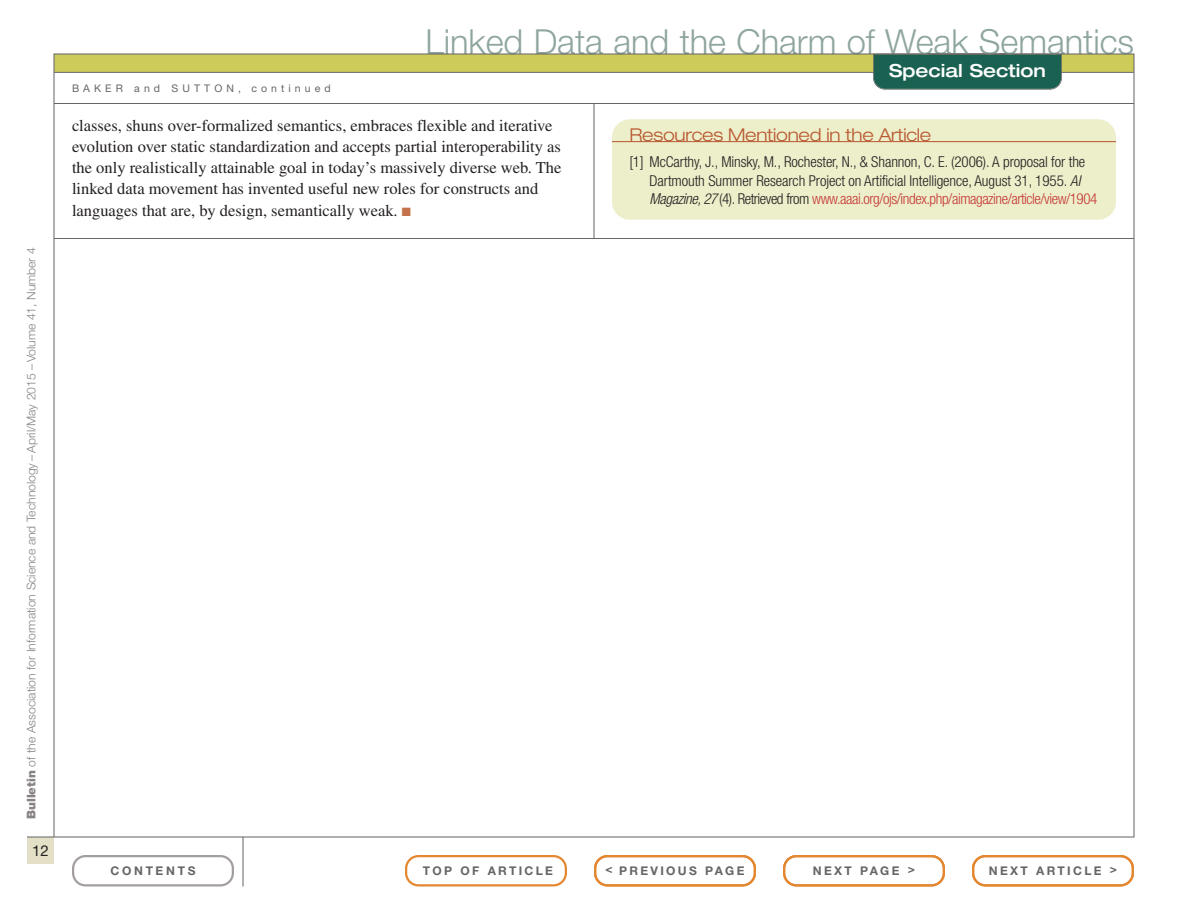
<style>
.page{position:relative;width:1188px;height:918px;background:#fff}
.page>*{position:absolute;margin:0;border:0;box-sizing:border-box;transform-origin:0 0}
.t1{font:300 34.5px "Helvetica Neue LT Std";letter-spacing:-.005em;color:#8fa59f}
.t2{font:500 expanded 18px "Helvetica Neue LT Std";color:#fff}
.t3{font:300 expanded 17.7px "Helvetica Neue LT Std";letter-spacing:-.015em;color:#b7562e}
.t4{font:16.5px/21.3px "Times LT Std";color:#231f20}
.t5{font:300 condensed 15px/18.8px "Helvetica Neue LT Std";letter-spacing:-.005em;color:#231f20}
.t6{font:15px "Helvetica Neue LT Std";color:#231f20}
.t7{font:300 12px "Helvetica Neue LT Std";letter-spacing:-.005em;color:#888383}
.t8{font:700 12px "Helvetica Neue LT Std";letter-spacing:.195em;color:#676565}
.t9{font:700 12px "Helvetica Neue LT Std";letter-spacing:.22em;color:#676565}
.t10{font:10.5px "Helvetica Neue LT Std";letter-spacing:.39em;color:#676565}
.s1{font-weight:900}
.s2{color:#c3724b}
.s3{font-style:italic}
.s4{color:#c53a36}
</style>
<div class="page">
<div style="left:54px;top:54px;width:1080px;height:18px;background:#cdcc5b"></div>
<hr style="left:54px;top:72px;width:1080px;height:1px;background:#676565">
<div style="left:27px;top:837px;width:27px;height:27px;background:#e3e0c7"></div>
<hr style="left:243px;top:837px;width:1px;height:49px;background:#646262">
<hr style="left:27px;top:837px;width:1107px;height:1px;background:#646262">
<hr style="left:54px;top:54px;width:1px;height:783px;background:#646262">
<hr style="left:1134px;top:54px;width:1px;height:783px;background:#646262">
<hr style="left:54px;top:103px;width:1080px;height:1px;background:#676565">
<hr style="left:54px;top:238px;width:1080px;height:1px;background:#676565">
<svg style="left:405px;top:855px;width:162px;height:31px"></svg>
<svg style="left:72px;top:855px;width:162px;height:31px"></svg>
<hr style="left:54px;top:54px;width:1080px;height:1px;background:#646262">
<svg style="left:873px;top:54px;width:189px;height:36px;background:#246556"></svg>
<svg style="left:783px;top:855px;width:162px;height:31px"></svg>
<svg style="left:972px;top:855px;width:162px;height:31px"></svg>
<svg style="left:594px;top:855px;width:162px;height:31px"></svg>
<hr style="left:594px;top:104px;width:1px;height:134px;background:#646262">
<div style="left:612px;top:119px;width:504px;height:101px;background:#edeeca;border-radius:18px"></div>
<hr style="left:612px;top:141px;width:504px;height:1px;background:#b7562e">
<p class="t7" style="left:27px;top:819px;width:573px;rotate:-90deg"><span class="s1">Bulletin</span> of the Association for Information Science and Technology – April/May 2015 – Volume 41, Number 4</p>
<p class="t6" style="left:32px;top:845px;width:18px">12</p>
<h1 class="t1" style="left:425px;top:29px;width:710px">Linked Data and the Charm of Weak Semantics</h1>
<p class="t10" style="left:72px;top:85px;width:260px">BAKER and SUTTON, continued</p>
<p class="t2" style="left:889px;top:64px;width:158px">Special Section</p>
<p class="t4" style="left:72px;top:116px;width:491px">classes, shuns over-formalized semantics, embraces flexible and iterative evolution over static standardization and accepts partial interoperability as the only realistically attainable goal in today’s massively diverse web. The linked data movement has invented useful new roles for constructs and languages that are, by design, semantically weak. <span class="s2">■</span></p>
<p class="t3" style="left:629px;top:129px;width:303px">Resources Mentioned in the Article</p>
<p class="t5" style="left:650px;top:153px;width:449px;text-indent:-20px">[1] McCarthy, J., Minsky, M., Rochester, N., &amp; Shannon, C. E. (2006). A proposal for the<br>Dartmouth Summer Research Project on Artificial Intelligence, August 31, 1955. <span class="s3">AI<br>Magazine, 27</span>(4). Retrieved from <span class="s4">www.aaai.org/ojs/index.php/aimagazine/article/view/1904</span></p>
<p class="t9" style="left:111px;top:866px;width:86px">CONTENTS</p>
<p class="t8" style="left:423px;top:866px;width:132px">TOP OF ARTICLE</p>
<p class="t8" style="left:606px;top:866px;width:140px">&lt; PREVIOUS PAGE</p>
<p class="t8" style="left:813px;top:866px;width:104px">NEXT PAGE &gt;</p>
<p class="t8" style="left:989px;top:866px;width:130px">NEXT ARTICLE &gt;</p>
</div>
